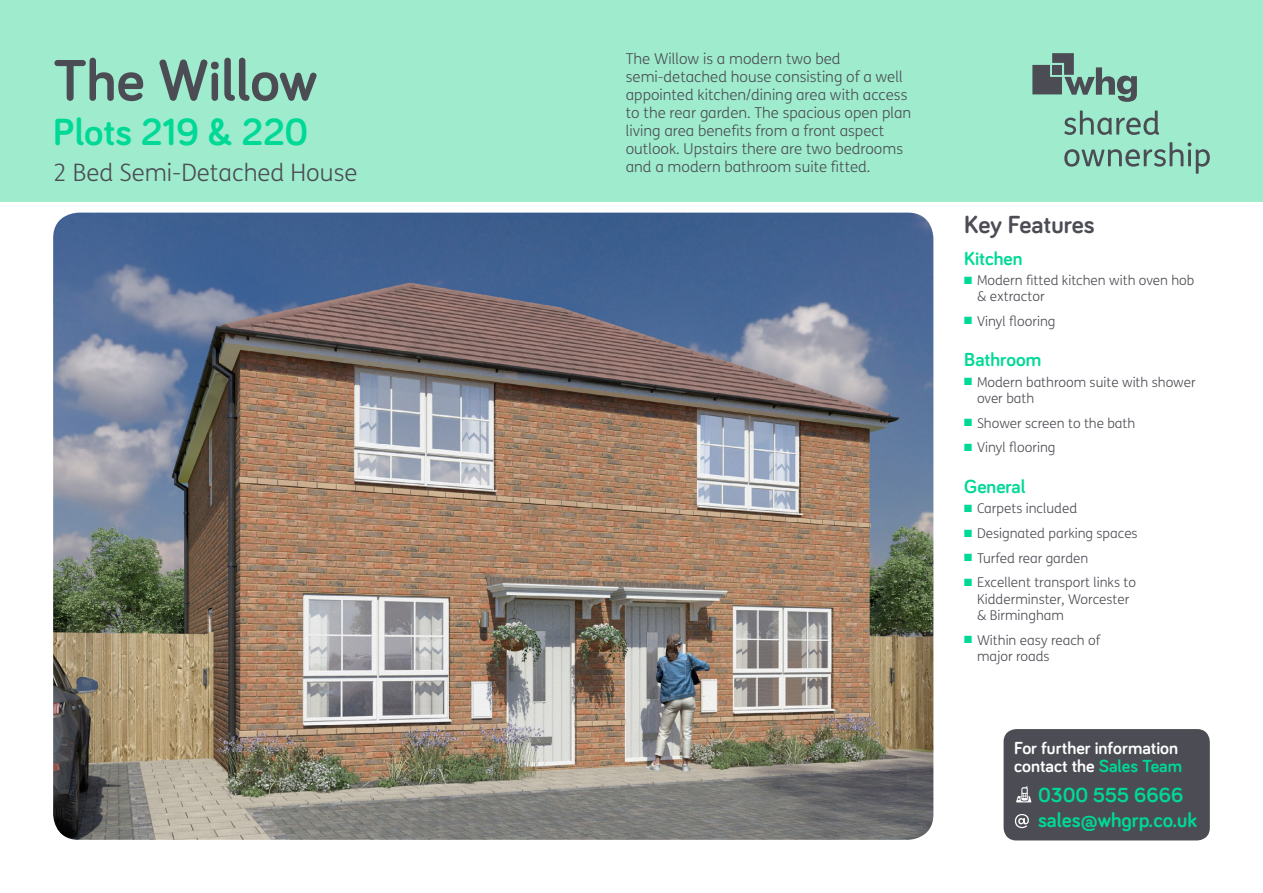
<style>
.page{position:relative;width:1263px;height:893px;background:#fff}
.page>*{position:absolute;margin:0;border:0;box-sizing:border-box;transform-origin:0 0}
.t1{font:700 60px "Bariol";color:#4c4d54}
.t2{font:700 39px "Bariol";color:#00d996}
.t3{font:700 25.5px "Bariol";color:#4c4d54}
.t4{font:300 24px "FS Me";color:#4c4d54}
.t5{font:700 21px/25.2px "Bariol";color:#00d996}
.t6{font:700 19.5px "Bariol";color:#00d996}
.t7{font:700 18px/18px "Bariol";color:#fff}
.t8{font:300 15px/18px "FS Me";color:#4c4d54}
.t9{font:300 13.5px/16.2px "FS Me";color:#4c4d54}
.s1{color:#00d996}
</style>
<div class="page">
<div style="left:0;top:0;width:1263px;height:202px;background:#9eeccd"></div>
<img style="left:53px;top:213px;width:880px;height:627px">
<svg style="left:1032px;top:53px;width:105px;height:49px"></svg>
<svg style="left:1064px;top:142px;width:146px;height:32px"></svg>
<svg style="left:1064px;top:111px;width:95px;height:24px"></svg>
<div style="left:1003px;top:729px;width:207px;height:111px;background:#4c4d54;border-radius:13px"></div>
<svg style="left:1016px;top:786px;width:15px;height:16px"></svg>
<svg style="left:1015px;top:814px;width:14px;height:14px"></svg>
<h1 class="t1" style="left:53px;top:39px;width:266px">The Willow</h1>
<h2 class="t2" style="left:53px;top:106px;width:257px">Plots 219 &amp; 220</h2>
<h3 class="t4" style="left:53px;top:159px;width:306px">2 Bed Semi-Detached House</h3>
<p class="t8" style="left:626px;top:51px;width:287px">The Willow is a modern two bed semi-detached house consisting of a well appointed kitchen/dining area with access to the rear garden. The spacious open plan living area benefits from a front aspect outlook. Upstairs there are two bedrooms and a modern bathroom suite fitted.</p>
<h3 class="t3" style="left:964px;top:207px;width:132px">Key Features</h3>
<h3 class="t6" style="left:964px;top:245px;width:60px">Kitchen</h3>
<p class="t9" style="left:977px;top:273px;width:219px;text-indent:-13px"><span class="s1">■</span> Modern fitted kitchen with oven hob &amp; extractor</p>
<p class="t9" style="left:964px;top:313px;width:93px"><span class="s1">■</span> Vinyl flooring</p>
<h3 class="t6" style="left:964px;top:346px;width:79px">Bathroom</h3>
<p class="t9" style="left:977px;top:374px;width:220px;text-indent:-13px"><span class="s1">■</span> Modern bathroom suite with shower over bath</p>
<p class="t9" style="left:964px;top:415px;width:173px"><span class="s1">■</span> Shower screen to the bath</p>
<p class="t9" style="left:964px;top:440px;width:93px"><span class="s1">■</span> Vinyl flooring</p>
<h3 class="t6" style="left:964px;top:473px;width:63px">General</h3>
<p class="t9" style="left:964px;top:501px;width:115px"><span class="s1">■</span> Carpets included</p>
<p class="t9" style="left:964px;top:525px;width:175px"><span class="s1">■</span> Designated parking spaces</p>
<p class="t9" style="left:964px;top:550px;width:126px"><span class="s1">■</span> Turfed rear garden</p>
<p class="t9" style="left:977px;top:575px;width:161px;text-indent:-13px"><span class="s1">■</span> Excellent transport links to<br>Kidderminster, Worcester &amp; Birmingham</p>
<p class="t9" style="left:977px;top:632px;width:125px;text-indent:-13px"><span class="s1">■</span> Within easy reach of major roads</p>
<h3 class="t7" style="left:1014px;top:739px;width:170px">For further information contact the <span class="s1">Sales Team</span></h3>
<h3 class="t5" style="left:1038px;top:781px;width:160px">0300 555 6666 sales@whgrp.co.uk</h3>
</div>
